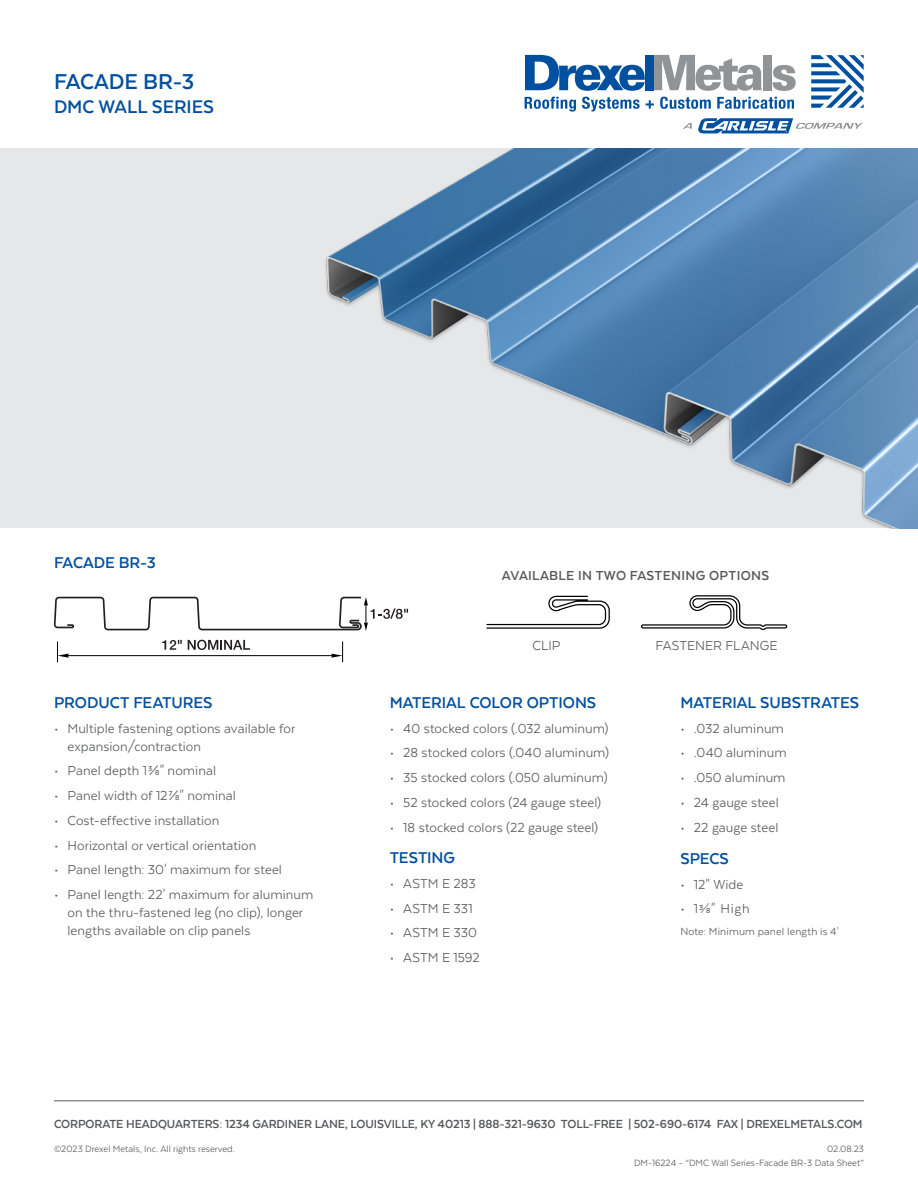
<style>
.page{position:relative;width:918px;height:1188px;background:#fff}
.page>*{position:absolute;margin:0;border:0;box-sizing:border-box;transform-origin:0 0}
.t1{font:700 24.75px "Texta";color:#01509f}
.t2{font:700 21px "Texta";color:#01509f}
.t3{font:700 18px "Texta";letter-spacing:-.005em;color:#01509f}
.t4{font:15px/18px "Texta";letter-spacing:.005em;color:#57585a}
.t5{font:700 15px "Texta";letter-spacing:.02em;color:#57585a}
.t6{font:700 13.5px "Texta";letter-spacing:-.01em;color:#57585a}
.t7{font:12px "Texta";letter-spacing:.01em;color:#57585a}
.t8{font:10.5px/13.5px "Texta";color:#57585a;text-align:right}
.s1{font-weight:500;font-size:13.95px}
.s2{font-weight:500;font-size:8.25px}
.s3{font-size:14.4px}
</style>
<div class="page">
<div style="left:0;top:148px;width:918px;height:380px;background:#e6e7e9"></div>
<div style="left:645px;top:55px;width:9px;height:35px;background:#01509f"></div>
<svg style="left:654px;top:55px;width:108px;height:36px"></svg>
<div style="left:763px;top:55px;width:9px;height:35px;background:#919497"></div>
<svg style="left:772px;top:65px;width:24px;height:26px"></svg>
<svg style="left:525px;top:55px;width:120px;height:36px"></svg>
<svg style="left:811px;top:55px;width:53px;height:53px"></svg>
<svg style="left:525px;top:97px;width:51px;height:15px"></svg>
<svg style="left:582px;top:97px;width:58px;height:14px"></svg>
<svg style="left:646px;top:100px;width:8px;height:9px"></svg>
<svg style="left:660px;top:97px;width:51px;height:12px"></svg>
<svg style="left:717px;top:97px;width:77px;height:12px"></svg>
<svg style="left:683px;top:123px;width:9px;height:6px"></svg>
<svg style="left:698px;top:118px;width:165px;height:15px"></svg>
<hr style="left:54px;top:1100px;width:810px;height:1px;background:#57585a">
<img style="left:325px;top:148px;width:593px;height:380px">
<svg style="left:54px;top:597px;width:354px;height:65px"></svg>
<svg style="left:486px;top:595px;width:124px;height:34px"></svg>
<svg style="left:641px;top:595px;width:147px;height:35px"></svg>
<h1 class="t1" style="left:54px;top:69px;width:142px">FACADE BR-3</h1>
<h2 class="t2" style="left:54px;top:96px;width:162px">DMC WALL SERIES</h2>
<p class="t3" style="left:54px;top:554px;width:103px">FACADE BR-3</p>
<p class="t3" style="left:54px;top:693px;width:160px">PRODUCT FEATURES</p>
<p class="t4" style="left:68px;top:719px;width:229px;text-indent:-14px">• Multiple fastening options available for expansion/contraction</p>
<p class="t4" style="left:54px;top:762px;width:164px">• Panel depth 1 <sup>3</sup><span class="s1">⁄</span><span class="s2">8</span>" nominal</p>
<p class="t4" style="left:54px;top:787px;width:183px">• Panel width of 12<sup>7</sup><span class="s1">⁄</span><span class="s2">8</span>" nominal</p>
<p class="t4" style="left:54px;top:811px;width:167px">• Cost-effective installation</p>
<p class="t4" style="left:54px;top:836px;width:204px">• Horizontal or vertical orientation</p>
<p class="t4" style="left:54px;top:861px;width:230px">• Panel length: 30' maximum for steel</p>
<p class="t4" style="left:68px;top:886px;width:248px;text-indent:-14px">• Panel length: 22' maximum for aluminum on the thru-fastened leg (no clip), longer lengths available on clip panels</p>
<p class="t5" style="left:502px;top:568px;width:269px">AVAILABLE IN TWO FASTENING OPTIONS</p>
<p class="t4" style="left:533px;top:636px;width:29px">CLIP</p>
<p class="t4" style="left:655px;top:636px;width:124px">FASTENER FLANGE</p>
<p class="t3" style="left:390px;top:693px;width:208px">MATERIAL COLOR OPTIONS</p>
<p class="t4" style="left:390px;top:719px;width:220px">• 40 stocked colors (.032 aluminum)</p>
<p class="t4" style="left:390px;top:744px;width:221px">• 28 stocked colors (.040 aluminum)</p>
<p class="t4" style="left:390px;top:769px;width:219px">• 35 stocked colors (.050 aluminum)</p>
<p class="t4" style="left:390px;top:793px;width:213px">• 52 stocked colors (24 gauge steel)</p>
<p class="t4" style="left:390px;top:818px;width:210px">• 18 stocked colors (22 gauge steel)</p>
<p class="t3" style="left:390px;top:849px;width:67px">TESTING</p>
<p class="t4" style="left:390px;top:874px;width:87px">• ASTM E 283</p>
<p class="t4" style="left:390px;top:899px;width:85px">• ASTM E 331</p>
<p class="t4" style="left:390px;top:924px;width:89px">• ASTM E 330</p>
<p class="t4" style="left:390px;top:949px;width:91px">• ASTM E 1592</p>
<p class="t3" style="left:680px;top:693px;width:180px">MATERIAL SUBSTRATES</p>
<p class="t4" style="left:680px;top:719px;width:105px">• .032 aluminum</p>
<p class="t4" style="left:680px;top:744px;width:108px">• .040 aluminum</p>
<p class="t4" style="left:680px;top:769px;width:107px">• .050 aluminum</p>
<p class="t4" style="left:680px;top:793px;width:100px">• 24 gauge steel</p>
<p class="t4" style="left:680px;top:818px;width:100px">• 22 gauge steel</p>
<p class="t3" style="left:680px;top:849px;width:50px">SPECS</p>
<p class="t4" style="left:680px;top:875px;width:65px">• 12" Wide</p>
<p class="t4" style="left:680px;top:900px;width:71px">• 1<sup>3</sup><span class="s3">⁄</span><span class="s2">8</span>" High</p>
<p class="t7" style="left:680px;top:925px;width:160px">Note: Minimum panel length is 4'</p>
<p class="t6" style="left:54px;top:1117px;width:810px">CORPORATE HEADQUARTERS: 1234 GARDINER LANE, LOUISVILLE, KY 40213 | 888-321-9630 TOLL-FREE | 502-690-6174 FAX | DREXELMETALS.COM</p>
<p class="t8" style="left:634px;top:1142px;width:231px">02.08.23<br>DM-16224 - “DMC Wall Series-Facade BR-3 Data Sheet”</p>
<p class="t8" style="left:54px;top:1142px;width:182px">©2023 Drexel Metals, Inc. All rights reserved.</p>
</div>
